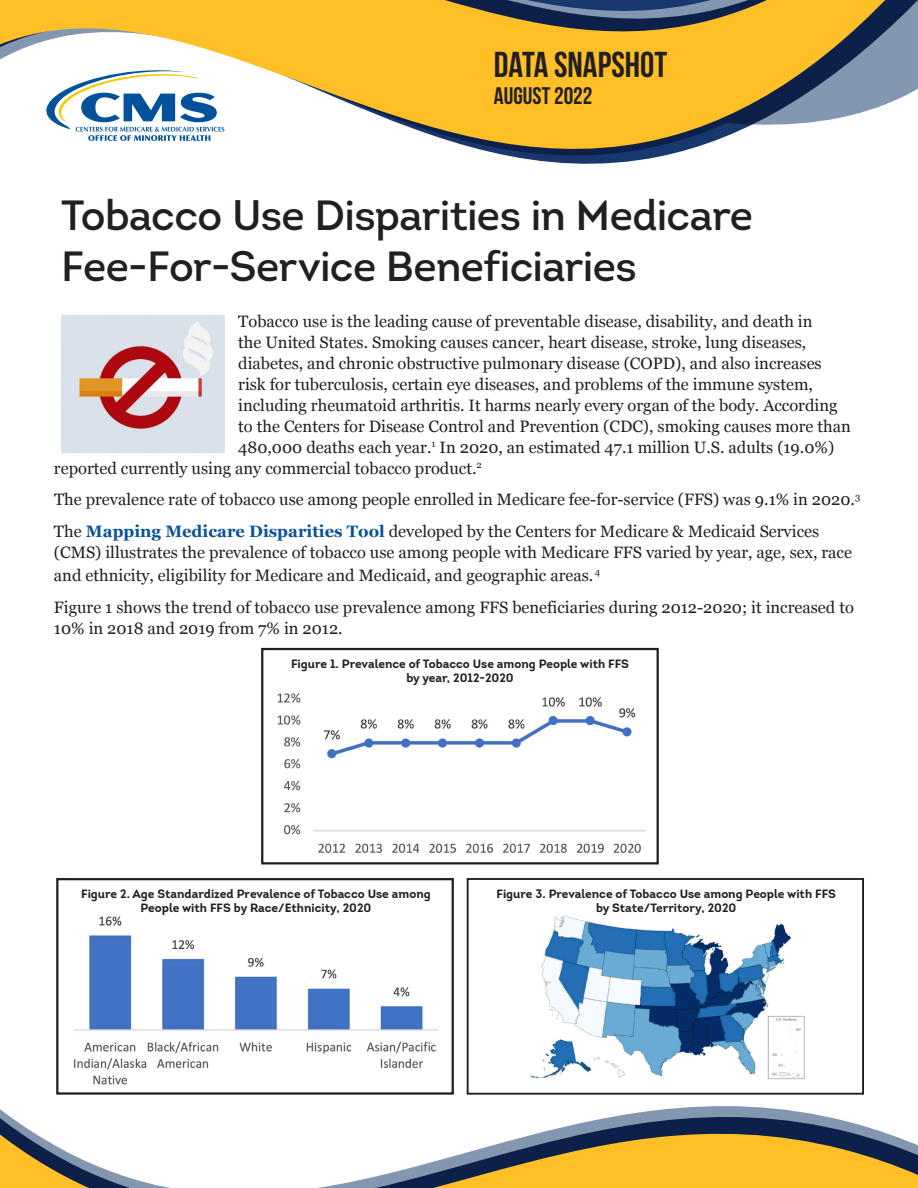
<style>
.page{position:relative;width:918px;height:1188px;background:#fff}
.page>*{position:absolute;margin:0;border:0;box-sizing:border-box;transform-origin:0 0}
.t1{font:42px/51px "Intro";letter-spacing:-.015em;color:#231f20}
.t2{font:36px "Bebas Neue";letter-spacing:-.005em;color:#231f20}
.t3{font:24px "Bebas Neue";color:#231f20}
.SUBHEAD{font:16.5px/21px "Georgia";color:#231f20}
.t4{font:700 12px/14.4px "Intro";color:#231f20;text-align:center}
.s1{font-weight:700;color:#095299}
</style>
<div class="page">
<svg style="left:0;top:0;width:912px;height:164px;fill:#ffc027"></svg>
<svg style="left:0;top:1092px;width:918px;height:96px"></svg>
<img style="left:62px;top:315px;width:163px;height:138px">
<svg style="left:46px;top:70px;width:178px;height:71px"></svg>
<img style="left:277px;top:693px;width:369px;height:160px">
<div style="left:261px;top:648px;width:398px;height:217px;border:2px solid #231f20"></div>
<img style="left:73px;top:916px;width:365px;height:169px">
<div style="left:56px;top:878px;width:398px;height:217px;border:2px solid #231f20"></div>
<img style="left:530px;top:915px;width:275px;height:165px">
<div style="left:467px;top:878px;width:397px;height:217px;border:2px solid #231f20"></div>
<p class="t2" style="left:494px;top:45px;width:175px">DATA SNAPSHOT</p>
<p class="t3" style="left:494px;top:83px;width:100px">AUGUST 2022</p>
<h1 class="t1" style="left:61px;top:190px;width:693px">Tobacco Use Disparities in Medicare<br>Fee-For-Service Beneficiaries</h1>
<p class="SUBHEAD" style="left:238px;top:310px;width:614px">Tobacco use is the leading cause of preventable disease, disability, and death in<br>the United States. Smoking causes cancer, heart disease, stroke, lung diseases, diabetes, and chronic obstructive pulmonary disease (COPD), and also increases risk for tuberculosis, certain eye diseases, and problems of the immune system, including rheumatoid arthritis. It harms nearly every organ of the body. According to the Centers for Disease Control and Prevention (CDC), smoking causes more than 480,000 deaths each year.<sup>1</sup> In 2020, an estimated 47.1 million U.S. adults (19.0%)</p>
<p class="SUBHEAD" style="left:54px;top:457px;width:430px">reported currently using any commercial tobacco product.<sup>2</sup></p>
<p class="SUBHEAD" style="left:54px;top:489px;width:808px">The prevalence rate of tobacco use among people enrolled in Medicare fee-for-service (FFS) was 9.1% in 2020.<sup>3</sup></p>
<p class="SUBHEAD" style="left:54px;top:520px;width:767px">The <span class="s1">Mapping Medicare Disparities Tool</span> developed by the Centers for Medicare &amp; Medicaid Services</p>
<p class="SUBHEAD" style="left:54px;top:541px;width:800px;line-height:22.5px">(CMS) illustrates the prevalence of tobacco use among people with Medicare FFS varied by year, age, sex, race and ethnicity, eligibility for Medicare and Medicaid, and geographic areas. <sup>4</sup></p>
<p class="SUBHEAD" style="left:54px;top:596px;width:801px">Figure 1 shows the trend of tobacco use prevalence among FFS beneficiaries during 2012-2020; it increased to<br>10% in 2018 and 2019 from 7% in 2012.</p>
<p class="t4" style="left:291px;top:656px;width:340px">Figure 1. Prevalence of Tobacco Use among People with FFS by year, 2012-2020</p>
<p class="t4" style="left:81px;top:886px;width:351px">Figure 2. Age Standardized Prevalence of Tobacco Use among<br>People with FFS by Race/Ethnicity, 2020</p>
<p class="t4" style="left:496px;top:886px;width:341px">Figure 3. Prevalence of Tobacco Use among People with FFS by State/Territory, 2020</p>
</div>
